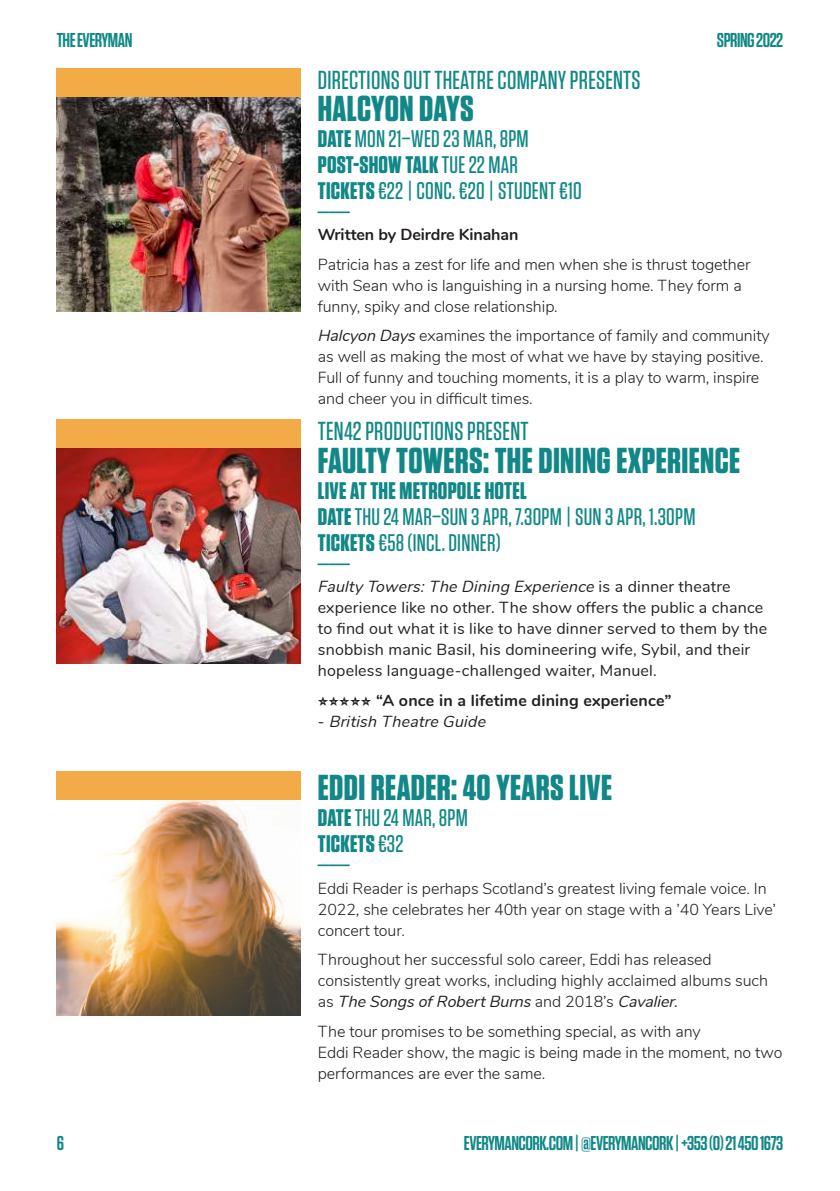
<style>
.page{position:relative;width:840px;height:1191px;background:#fff}
.page>*{position:absolute;margin:0;border:0;box-sizing:border-box;transform-origin:0 0}
.t1{font:700 36px "Tungsten";letter-spacing:.01em;color:#118887}
.t2{font:500 26px "Tungsten";letter-spacing:.01em;color:#118887}
.t3{font:500 24px/26px "Tungsten";letter-spacing:.01em;color:#118887}
.t4{font:600 20px "Tungsten";letter-spacing:-.025em;color:#118887}
.t5{font:300 16px/21px "Nunito";letter-spacing:-.005em;color:#231f20}
.t6{font:16px/21px "Nunito";letter-spacing:.01em;color:#202124}
.t7{font:700 16px "Nunito";letter-spacing:.01em;color:#202124}
.t8{font:700 16px "Nunito";letter-spacing:-.005em;color:#231f20}
.t9{font:italic 16px "Nunito";color:#202124}
.s1{font-weight:700}
.s2{font-weight:400;font-style:italic}
.s3{font-style:italic}
.s4{font-style:normal}
</style>
<div class="page">
<img style="left:57px;top:96px;width:243px;height:216px">
<img style="left:57px;top:448px;width:243px;height:215px">
<img style="left:57px;top:799px;width:243px;height:216px">
<div style="left:57px;top:68px;width:243px;height:28px;background:#f2ab46"></div>
<div style="left:57px;top:420px;width:243px;height:28px;background:#f2ab46"></div>
<div style="left:57px;top:771px;width:243px;height:28px;background:#f2ab46"></div>
<p class="t4" style="left:57px;top:30px;width:77px">THE EVERYMAN</p>
<p class="t4" style="left:716px;top:30px;width:68px">SPRING 2022</p>
<h2 class="t2" style="left:317px;top:66px;width:324px">DIRECTIONS OUT THEATRE COMPANY PRESENTS</h2>
<h1 class="t1" style="left:317px;top:89px;width:157px">HALCYON DAYS</h1>
<h3 class="t3" style="left:317px;top:126px;width:265px"><span class="s1">DATE</span> MON 21–WED 23 MAR, 8PM<br><span class="s1">POST-SHOW TALK</span> TUE 22 MAR<br><span class="s1">TICKETS</span> €22 | CONC. €20 | STUDENT €10</h3>
<h3 class="t3" style="left:317px;top:190px;width:34px">___</h3>
<p class="t8" style="left:317px;top:223px;width:202px">Written by Deirdre Kinahan</p>
<p class="t5" style="left:317px;top:253px;width:434px">Patricia has a zest for life and men when she is thrust together with Sean who is languishing in a nursing home. They form a funny, spiky and close relationship.</p>
<p class="t5" style="left:317px;top:324px;width:453px"><span class="s2">Halcyon Days</span> examines the importance of family and community as well as making the most of what we have by staying positive.<br>Full of funny and touching moments, it is a play to warm, inspire and cheer you in difficult times.</p>
<h2 class="t2" style="left:317px;top:418px;width:212px">TEN42 PRODUCTIONS PRESENT</h2>
<h1 class="t1" style="left:317px;top:441px;width:423px">FAULTY TOWERS: THE DINING EXPERIENCE</h1>
<h3 class="t3" style="left:317px;top:477px;width:379px"><span class="s1">LIVE AT THE METROPOLE HOTEL<br>DATE</span> THU 24 MAR–SUN 3 APR, 7.30PM | SUN 3 APR, 1.30PM<br><span class="s1">TICKETS</span> €58 (INCL. DINNER)</h3>
<h3 class="t3" style="left:317px;top:541px;width:34px">___</h3>
<p class="t6" style="left:317px;top:575px;width:450px"><span class="s3">Faulty Towers: The Dining Experience</span> i s a d i n n e r t h e a t re experience like no other. The show offers the public a chance to find out what it is like to have dinner served to them by the snobbish manic Basil, his domineering wife, Sybil, and their hopeless language-challenged waiter, Manuel.</p>
<p class="t7" style="left:376px;top:688px;width:297px">“A once in a lifetime dining experience”</p>
<p class="t9" style="left:317px;top:709px;width:172px"><span class="s4">-</span> British Theatre Guide</p>
<p class="t4" style="left:57px;top:1132px;width:9px">6</p>
<h1 class="t1" style="left:317px;top:768px;width:295px">EDDI READER: 40 YEARS LIVE</h1>
<h3 class="t3" style="left:317px;top:805px;width:151px"><span class="s1">DATE</span> THU 24 MAR, 8PM<br><span class="s1">TICKETS</span> €32</h3>
<h3 class="t3" style="left:317px;top:843px;width:34px">___</h3>
<p class="t5" style="left:317px;top:876px;width:459px">Eddi Reader is perhaps Scotland’s greatest living female voice. In<br>2022, she celebrates her 40th year on stage with a ’40 Years Live’ concert tour.</p>
<p class="t5" style="left:317px;top:948px;width:451px">Throughout her successful solo career, Eddi has released consistently great works, including highly acclaimed albums such a s <span class="s2">The Songs of RobertBurns</span> a n d 2 0 1 8 ’ s <span class="s2">Cavalier.</span></p>
<p class="t5" style="left:317px;top:1019px;width:466px">The tour promises to be something special, as with any<br>Eddi Reader show, the magic is being made in the moment, no two performances are ever the same.</p>
<p class="t4" style="left:463px;top:1132px;width:320px">EVERYMANCORK.COM | @EVERYMANCORK | +353 (0) 21 450 1673</p>
</div>
